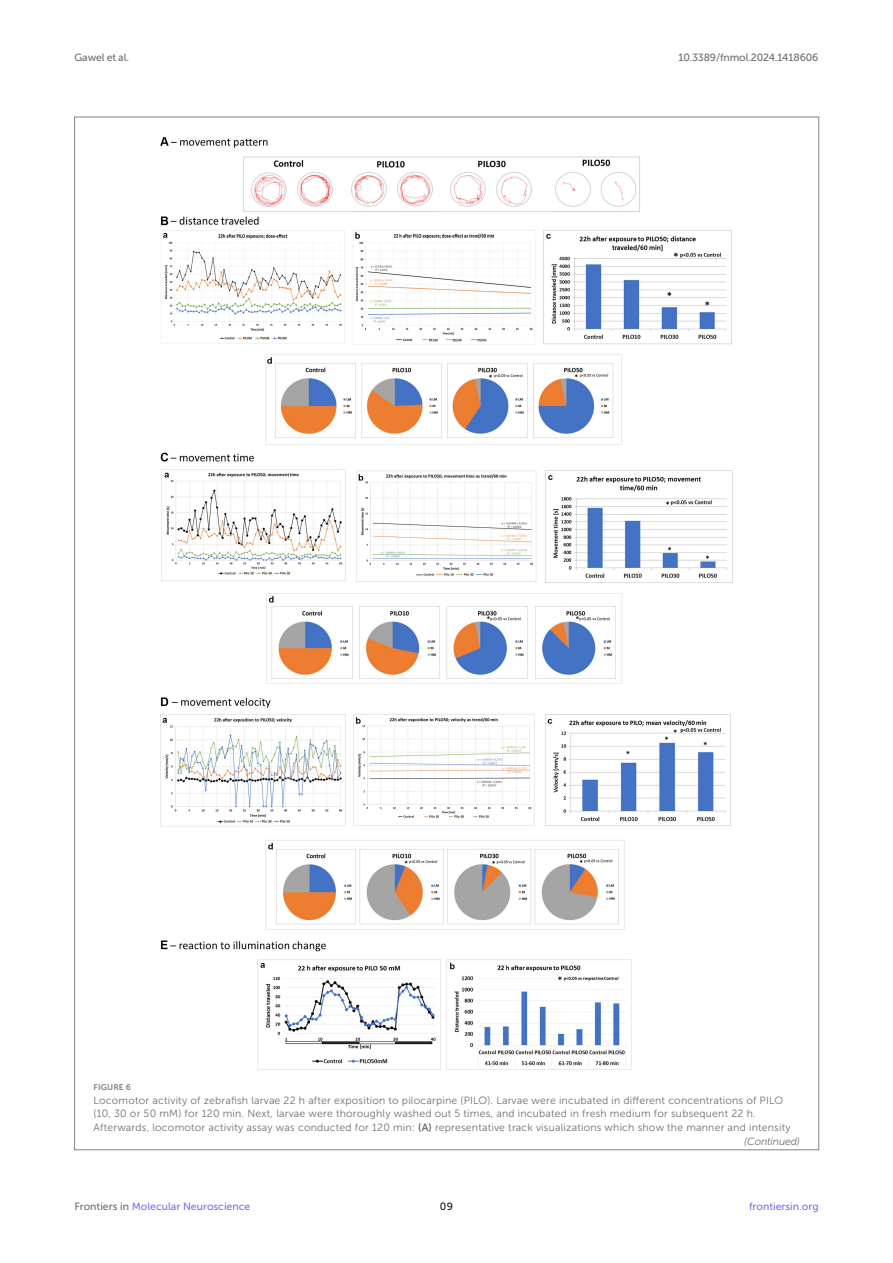
<style>
.page{position:relative;width:893px;height:1263px;background:#fff}
.page>*{position:absolute;margin:0;border:0;box-sizing:border-box;transform-origin:0 0}
.FIG_LEG{font:10.5px/13.5px "Museo Sans 300";letter-spacing:.02em;color:#706f70}
.t1{font:10.5px "Museo Sans 500";color:#856df0}
.t2{font:10.5px "Museo Sans 500";letter-spacing:-.015em;color:#706f70}
.FIG_Continued{font:italic 10.5px "Museo Sans 300";letter-spacing:-.01em;color:#706f70}
.t3{font:10.5px "Museo Sans 500";color:#1b1c1b}
.FIG_HD{font:8.25px "Museo Sans 700";letter-spacing:.02em;color:#7e7f7f}
.s1{font-family:"Museo Sans 700"}
.s2{color:#706f70}
</style>
<div class="page">
<img style="left:160px;top:137px;width:573px;height:933px">
<p class="t2" style="left:74px;top:51px;width:56px">Gawel et al.</p>
<p class="t2" style="left:678px;top:51px;width:142px">10.3389/fnmol.2024.1418606</p>
<p class="FIG_HD" style="left:94px;top:1083px;width:39px">FIGURE 6</p>
<p class="FIG_LEG" style="left:94px;top:1093px;width:699px">Locomotor activity of zebrafish larvae 22 h after exposition to pilocarpine (PILO). Larvae were incubated in different concentrations of PILO (10, 30 or 50 mM) for 120 min. Next, larvae were thoroughly washed out 5 times, and incubated in fresh medium for subsequent 22 h.<br>Afterwards, locomotor activity assay was conducted for 120 min: <span class="s1">(A)</span> representative track visualizations which show the manner and intensity</p>
<p class="FIG_Continued" style="left:744px;top:1136px;width:57px">(Continued)</p>
<p class="t1" style="left:74px;top:1200px;width:177px"><span class="s2">Frontiers in</span> Molecular Neuroscience</p>
<p class="t3" style="left:440px;top:1200px;width:15px">09</p>
<p class="t1" style="left:749px;top:1200px;width:71px">frontiersin.org</p>
</div>
